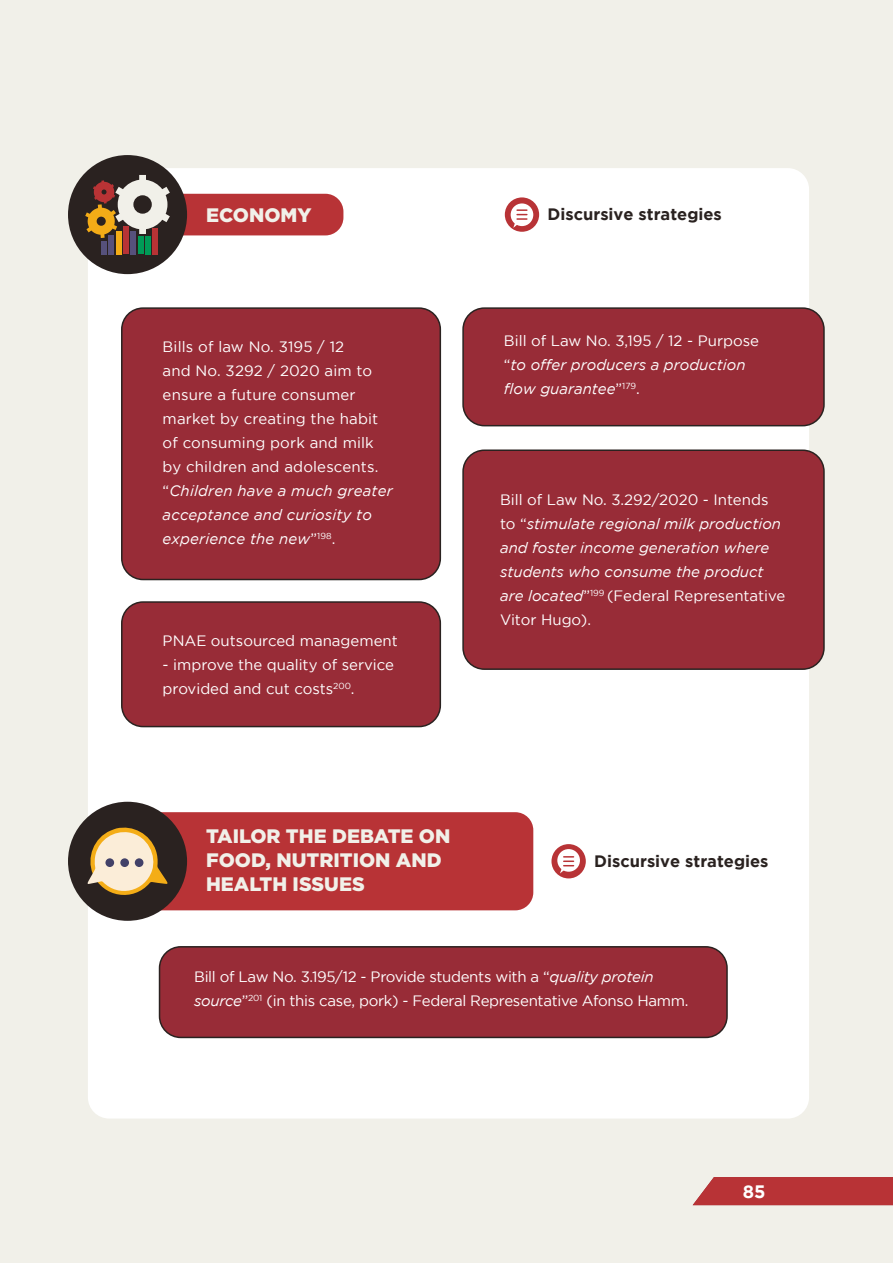
<style>
.page{position:relative;width:893px;height:1263px;background:#f1f0e9}
.page>*{position:absolute;margin:0;border:0;box-sizing:border-box;transform-origin:0 0}
.t1{font:900 19.5px/24px "Gotham";color:#f1f0e9}
.t2{font:700 18px "Gotham";color:#fff}
.t3{font:700 16.5px "Gotham";color:#2a2220}
.t4{font:15px/24px "Gotham";color:#fff}
.t5{font:italic 15px/24px "Gotham";color:#fff}
.t6{font:15px/24px "Gotham";letter-spacing:-.02em;color:#fff}
.s1{font-style:italic}
.s2{font-style:normal}
</style>
<div class="page">
<div style="left:693px;top:1177px;width:200px;height:28px;background:#b83336"></div>
<div style="left:88px;top:168px;width:721px;height:950px;background:#fff;border-radius:21px"></div>
<div style="left:133px;top:194px;width:210px;height:41px;background:#b83336;border-radius:18px"></div>
<div style="left:505px;top:197px;width:34px;height:35px;background:#b83336;border-radius:50%"></div>
<div style="left:68px;top:155px;width:119px;height:119px;background:#2a2220;border-radius:50%"></div>
<div style="left:511px;top:203px;width:22px;height:23px;background:#fff;border-radius:50%"></div>
<svg style="left:513px;top:209px;width:14px;height:19px"></svg>
<div style="left:133px;top:812px;width:400px;height:98px;background:#b83336;border-radius:18px"></div>
<div style="left:551px;top:844px;width:35px;height:34px;background:#b83336;border-radius:50%"></div>
<div style="left:68px;top:802px;width:119px;height:119px;background:#2a2220;border-radius:50%"></div>
<div style="left:557px;top:849px;width:23px;height:23px;background:#fff;border-radius:50%"></div>
<svg style="left:560px;top:856px;width:13px;height:17px"></svg>
<div style="left:122px;top:308px;width:318px;height:271px;background:#982c37;border-radius:21px"></div>
<div style="left:121px;top:307px;width:320px;height:273px;border:2px solid #2a2220;border-radius:21px"></div>
<div style="left:122px;top:602px;width:318px;height:124px;background:#982c37;border-radius:21px"></div>
<div style="left:121px;top:601px;width:320px;height:126px;border:2px solid #2a2220;border-radius:21px"></div>
<div style="left:160px;top:947px;width:567px;height:90px;background:#982c37;border-radius:21px"></div>
<div style="left:159px;top:946px;width:569px;height:92px;border:2px solid #2a2220;border-radius:21px"></div>
<div style="left:463px;top:308px;width:361px;height:118px;background:#982c37;border-radius:21px"></div>
<div style="left:462px;top:307px;width:363px;height:119px;border:2px solid #2a2220;border-radius:21px"></div>
<div style="left:463px;top:450px;width:361px;height:219px;background:#982c37;border-radius:21px"></div>
<div style="left:462px;top:449px;width:363px;height:221px;border:2px solid #2a2220;border-radius:21px"></div>
<svg style="left:87px;top:827px;width:81px;height:68px"></svg>
<div style="left:105px;top:858px;width:9px;height:9px;background:#424168;border-radius:50%"></div>
<div style="left:135px;top:858px;width:8px;height:9px;background:#424168;border-radius:50%"></div>
<div style="left:120px;top:858px;width:9px;height:9px;background:#424168;border-radius:50%"></div>
<svg style="left:85px;top:175px;width:85px;height:63px"></svg>
<div style="left:101px;top:241px;width:6px;height:13px;background:#56517c"></div>
<div style="left:108px;top:235px;width:6px;height:19px;background:#56517c"></div>
<div style="left:116px;top:231px;width:6px;height:23px;background:#f3ac17"></div>
<div style="left:123px;top:227px;width:6px;height:27px;background:#b83335"></div>
<div style="left:130px;top:231px;width:6px;height:23px;background:#56517c"></div>
<div style="left:138px;top:237px;width:6px;height:17px;background:#009b57"></div>
<div style="left:145px;top:236px;width:6px;height:18px;background:#009b57"></div>
<div style="left:152px;top:228px;width:6px;height:26px;background:#b83335"></div>
<h1 class="t1" style="left:206px;top:202px;width:107px">ECONOMY</h1>
<p class="t3" style="left:548px;top:205px;width:176px">Discursive strategies</p>
<p class="t4" style="left:163px;top:334px;width:232px">Bills of law No. 3195 / 12<br>and No. 3292 / 2020 aim to ensure a future consumer market by creating the habit of consuming pork and milk by children and adolescents. “<span class="s1">Children have a much greater acceptance and curiosity to experience the new</span>”<sup>198</sup>.</p>
<p class="t4" style="left:163px;top:628px;width:237px">PNAE outsourced management</p>
<p class="t4" style="left:163px;top:652px;width:233px">- improve the quality of service provided and cut costs<sup>200</sup>.</p>
<p class="t5" style="left:504px;top:329px;width:257px"><span class="s2">Bill of Law No. 3,195 / 12 - Purpose “</span>to offer producers a production flow guarantee<span class="s2">”</span><sup>179</sup><span class="s2">.</span></p>
<p class="t5" style="left:500px;top:488px;width:287px"><span class="s2">Bill of Law No. 3.292/2020 - Intends to “</span>stimulate regional milk production and foster income generation where students who consume the product are located<span class="s2">”</span><sup>199</sup> <span class="s2">(Federal Representative Vitor Hugo).</span></p>
<h1 class="t1" style="left:206px;top:824px;width:246px">TAILOR THE DEBATE ON<br>FOOD, NUTRITION AND<br>HEALTH ISSUES</h1>
<p class="t3" style="left:594px;top:851px;width:176px">Discursive strategies</p>
<p class="t6" style="left:194px;top:965px;width:496px">Bill of Law No. 3.195/12 - Provide students with a “<span class="s1">quality protein source</span>”<sup>201</sup> (in this case, pork) - Federal Representative Afonso Hamm.</p>
<p class="t2" style="left:743px;top:1181px;width:24px">85</p>
</div>
